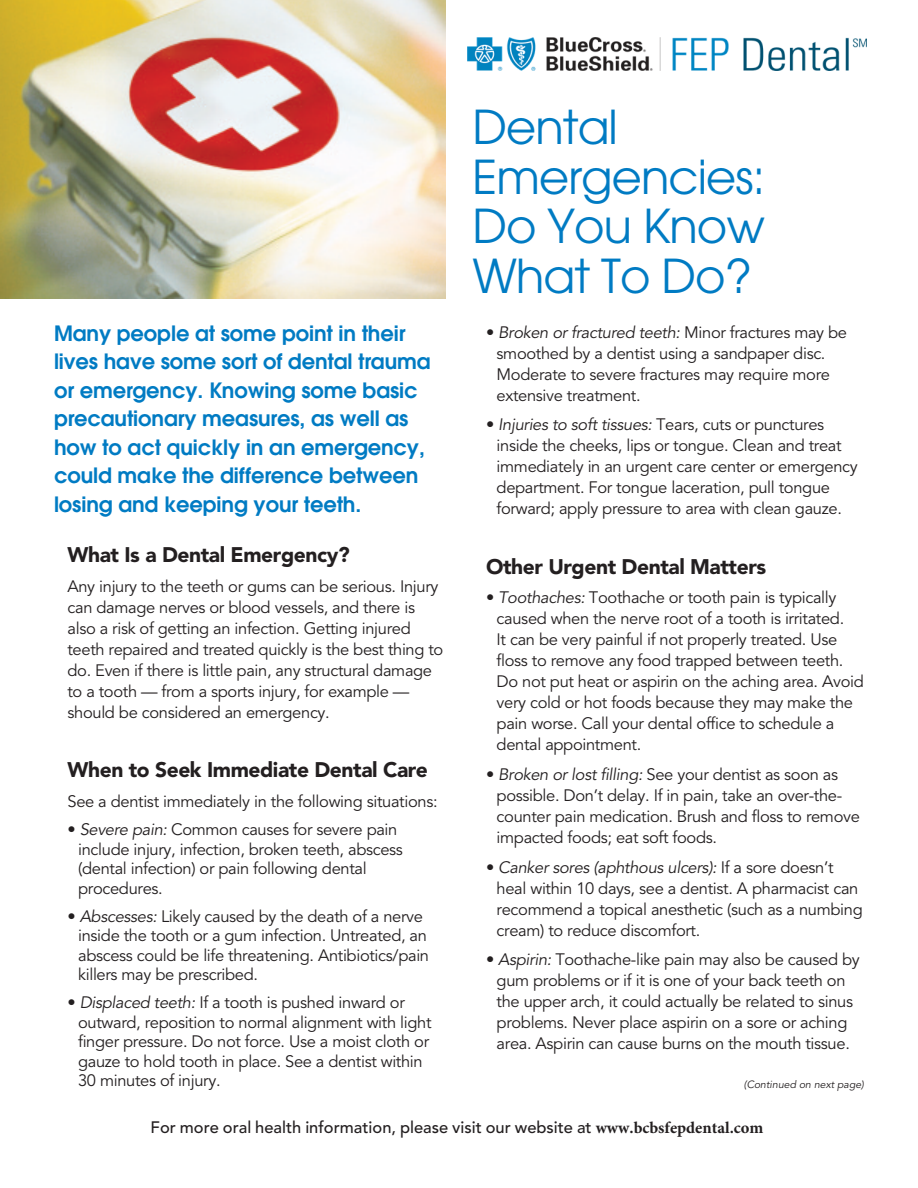
<style>
.page{position:relative;width:918px;height:1188px;background:#fff}
.page>*{position:absolute;margin:0;border:0;box-sizing:border-box;transform-origin:0 0}
.t1{font:46.5px/49.5px "Avant Garde";letter-spacing:-.02em;color:#007bc3}
.t2{font:600 21px/28.5px "Avant Garde";letter-spacing:-.005em;color:#007bc3}
.t3{font:900 21px "Avenir LT Std";letter-spacing:-.02em;color:#231f20}
.t4{font:16.5px/21px "Avenir LT Std";letter-spacing:-.02em;color:#231f20}
.t5{font:500 16.5px "Avenir LT Std";color:#231f20}
.t6{font:italic 10.5px "Avenir LT Std";color:#231f20}
.s1{font-style:italic}
.s2{font-family:"Minion Pro";font-weight:700}
</style>
<div class="page">
<img style="left:0;top:0;width:446px;height:298px">
<img style="left:468px;top:37px;width:398px;height:34px">
<p class="t2" style="left:54px;top:321px;width:378px">Many people at some point in their lives have some sort of dental trauma or emergency. Knowing some basic precautionary measures, as well as how to act quickly in an emergency, could make the difference between losing and keeping your teeth.</p>
<p class="t3" style="left:68px;top:546px;width:284px">What Is a Dental Emergency?</p>
<p class="t4" style="left:68px;top:577px;width:377px">Any injury to the teeth or gums can be serious. Injury can damage nerves or blood vessels, and there is also a risk of getting an infection. Getting injured teeth repaired and treated quickly is the best thing to do. Even if there is little pain, any structural damage to a tooth — from a sports injury, for example — should be considered an emergency.</p>
<p class="t3" style="left:68px;top:761px;width:362px">When to Seek Immediate Dental Care</p>
<p class="t4" style="left:68px;top:792px;width:372px">See a dentist immediately in the following situations:</p>
<p class="t4" style="left:78px;top:821px;width:326px;line-height:19.5px;text-indent:-11px">• <span class="s1">Severe pain:</span> Common causes for severe pain include injury, infection, broken teeth, abscess (dental infection) or pain following dental procedures.</p>
<p class="t4" style="left:78px;top:908px;width:353px;line-height:19.5px;text-indent:-11px">• <span class="s1">Abscesses:</span> Likely caused by the death of a nerve inside the tooth or a gum infection. Untreated, an abscess could be life threatening. Antibiotics/pain killers may be prescribed.</p>
<p class="t4" style="left:78px;top:994px;width:355px;line-height:19.5px;text-indent:-11px">• <span class="s1">Displaced teeth:</span> If a tooth is pushed inward or outward, reposition to normal alignment with light finger pressure. Do not force. Use a moist cloth or gauze to hold tooth in place. See a dentist within 30 minutes of injury.</p>
<h1 class="t1" style="left:472px;top:103px;width:294px">Dental<br>Emergencies:<br>Do You Know<br>What To Do?</h1>
<p class="t4" style="left:497px;top:323px;width:352px;text-indent:-11px">• <span class="s1">Broken or fractured teeth:</span> Minor fractures may be smoothed by a dentist using a sandpaper disc.<br>Moderate to severe fractures may require more extensive treatment.</p>
<p class="t4" style="left:497px;top:415px;width:363px;text-indent:-11px">• <span class="s1">Injuries to soft tissues:</span> Tears, cuts or punctures inside the cheeks, lips or tongue. Clean and treat immediately in an urgent care center or emergency department. For tongue laceration, pull tongue forward; apply pressure to area with clean gauze.</p>
<p class="t3" style="left:486px;top:558px;width:282px">Other Urgent Dental Matters</p>
<p class="t4" style="left:497px;top:588px;width:369px;text-indent:-11px">• <span class="s1">Toothaches:</span> Toothache or tooth pain is typically caused when the nerve root of a tooth is irritated.<br>It can be very painful if not properly treated. Use floss to remove any food trapped between teeth.<br>Do not put heat or aspirin on the aching area. Avoid very cold or hot foods because they may make the pain worse. Call your dental office to schedule a dental appointment.</p>
<p class="t4" style="left:497px;top:765px;width:365px;text-indent:-11px">• <span class="s1">Broken or lost filling:</span> See your dentist as soon as possible. Don’t delay. If in pain, take an over-the&shy;counter pain medication. Brush and floss to remove impacted foods; eat soft foods.</p>
<p class="t4" style="left:497px;top:858px;width:368px;text-indent:-11px">• <span class="s1">Canker sores (aphthous ulcers):</span> If a sore doesn’t heal within 10 days, see a dentist. A pharmacist can recommend a topical anesthetic (such as a numbing cream) to reduce discomfort.</p>
<p class="t4" style="left:486px;top:950px;width:375px;text-align:center">• <span class="s1">Aspirin:</span> Toothache-like pain may also be caused by gum problems or if it is one of your back teeth on the upper arch, it could actually be related to sinus problems. Never place aspirin on a sore or aching area. Aspirin can cause burns on the mouth tissue.</p>
<p class="t6" style="left:744px;top:1080px;width:122px">(Continued on next page)</p>
<p class="t5" style="left:151px;top:1121px;width:614px">For more oral health information, please visit our website at <span class="s2">www.bcbsfepdental.com</span></p>
</div>
